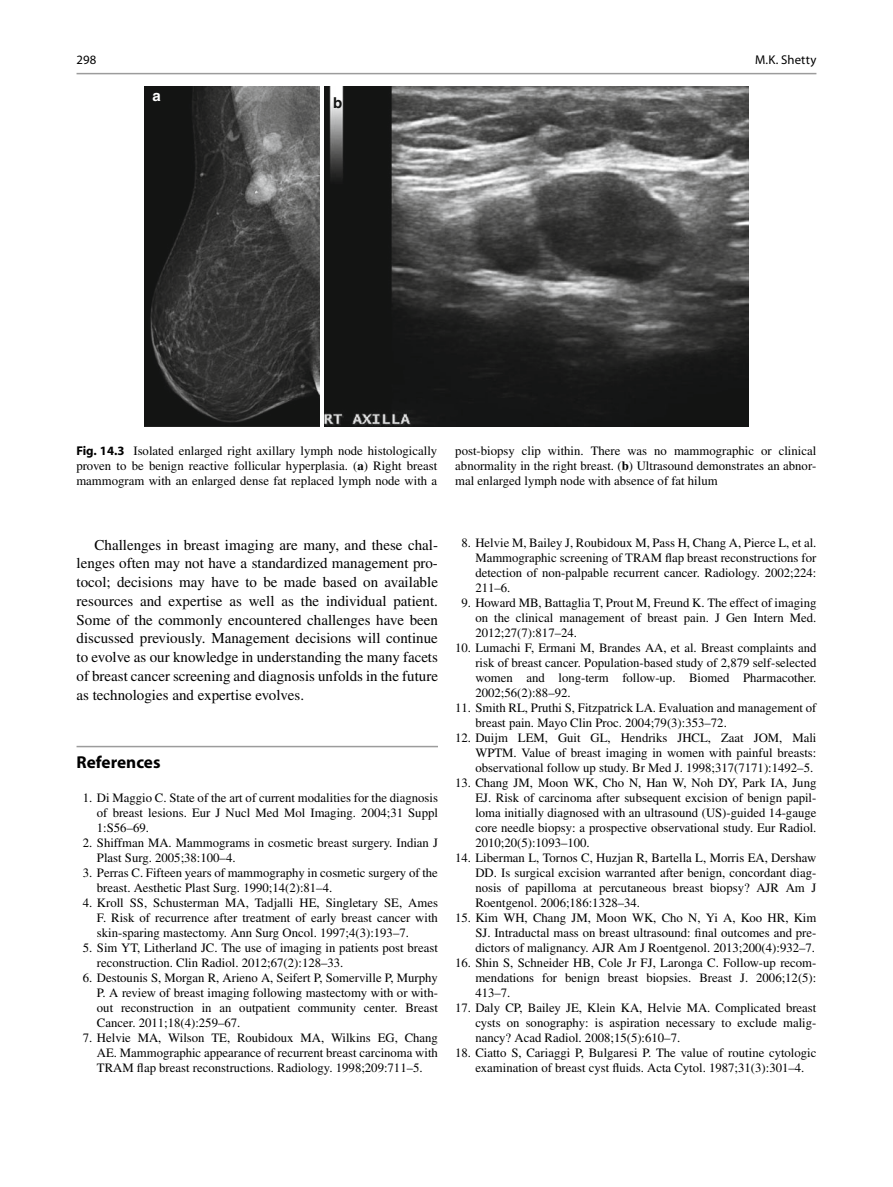
<style>
.page{position:relative;width:893px;height:1187px;background:#fff}
.page>*{position:absolute;margin:0;border:0;box-sizing:border-box;transform-origin:0 0}
.t1{font:700 17.25px "Myriad";color:#000}
.t2{font:15px/18.8px "Times";color:#000;text-align:justify}
.t3{font:700 15px "Helvetica";color:#fff}
.t4{font:700 15px "Helvetica";color:#131413}
.t5{font:12.75px/15px "Times";color:#000;text-align:justify}
.t6{font:12.75px "Myriad";letter-spacing:.01em;color:#000}
.s1{font-family:"Myriad";font-weight:700}
.s2{font-weight:700}
</style>
<div class="page">
<hr style="left:77px;top:745px;width:361px;height:2px;background:#9c9c9c">
<img style="left:144px;top:87px;width:176px;height:339px">
<img style="left:325px;top:87px;width:423px;height:339px">
<hr style="left:77px;top:73px;width:739px;height:1px;background:#9c9c9c">
<p class="t6" style="left:77px;top:55px;width:21px">298</p>
<p class="t3" style="left:153px;top:87px;width:10px">a</p>
<p class="t4" style="left:333px;top:94px;width:11px">b</p>
<p class="t6" style="left:755px;top:55px;width:63px">M.K. Shetty</p>
<p class="t5" style="left:76px;top:444px;width:362px"><span class="s1">Fig. 14.3</span> Isolated enlarged right axillary lymph node histologically proven to be benign reactive follicular hyperplasia. ( <span class="s2">a</span> ) Right breast mammogram with an enlarged dense fat replaced lymph node with a</p>
<p class="t5" style="left:455px;top:444px;width:362px">post-biopsy clip within. There was no mammographic or clinical abnormality in the right breast. ( <span class="s2">b</span> ) Ultrasound demonstrates an abnor&shy;mal enlarged lymph node with absence of fat hilum</p>
<p class="t2" style="left:77px;top:536px;width:363px;text-indent:18px">Challenges in breast imaging are many, and these chal&shy;lenges often may not have a standardized management pro&shy;tocol; decisions may have to be made based on available resources and expertise as well as the individual patient.<br>Some of the commonly encountered challenges have been discussed previously. Management decisions will continue to evolve as our knowledge in understanding the many facets of breast cancer screening and diagnosis unfolds in the future as technologies and expertise evolves.</p>
<h1 class="t1" style="left:77px;top:755px;width:86px">References</h1>
<p class="t5" style="left:97px;top:791px;width:343px;text-indent:-14px">1. Di Maggio C. State of the art of current modalities for the diagnosis of breast lesions. Eur J Nucl Med Mol Imaging. 2004;31 Suppl 1:S56–69.</p>
<p class="t5" style="left:97px;top:836px;width:343px;text-indent:-14px">2. Shiffman MA. Mammograms in cosmetic breast surgery. Indian J<br>Plast Surg. 2005;38:100–4.</p>
<p class="t5" style="left:97px;top:866px;width:343px;text-indent:-14px">3. Perras C. Fifteen years of mammography in cosmetic surgery of the breast. Aesthetic Plast Surg. 1990;14(2):81–4.</p>
<p class="t5" style="left:97px;top:896px;width:343px;text-indent:-14px">4. Kroll SS, Schusterman MA, Tadjalli HE, Singletary SE, Ames F. Risk of recurrence after treatment of early breast cancer with skin-sparing mastectomy. Ann Surg Oncol. 1997;4(3):193–7.</p>
<p class="t5" style="left:97px;top:941px;width:343px;text-indent:-14px">5. Sim YT, Litherland JC. The use of imaging in patients post breast reconstruction. Clin Radiol. 2012;67(2):128–33.</p>
<p class="t5" style="left:97px;top:971px;width:343px;text-indent:-14px">6. Destounis S, Morgan R, Arieno A, Seifert P, Somerville P, Murphy P. A review of breast imaging following mastectomy with or with&shy;out reconstruction in an outpatient community center. Breast Cancer. 2011;18(4):259–67.</p>
<p class="t5" style="left:97px;top:1031px;width:343px;text-indent:-14px">7. Helvie MA, Wilson TE, Roubidoux MA, Wilkins EG, Chang AE. Mammographic appearance of recurrent breast carcinoma with TRAM flap breast reconstructions. Radiology. 1998;209:711–5.</p>
<p class="t5" style="left:475px;top:536px;width:343px;text-indent:-14px">8. Helvie M, Bailey J, Roubidoux M, Pass H, Chang A, Pierce L, et al.<br>Mammographic screening of TRAM flap breast reconstructions for detection of non-palpable recurrent cancer. Radiology. 2002;224:<br>211–6.</p>
<p class="t5" style="left:475px;top:596px;width:343px;text-indent:-14px">9. Howard MB, Battaglia T, Prout M, Freund K. The effect of imaging on the clinical management of breast pain. J Gen Intern Med.<br>2012;27(7):817–24.</p>
<p class="t5" style="left:475px;top:641px;width:343px;text-indent:-20px">10. Lumachi F, Ermani M, Brandes AA, et al. Breast complaints and risk of breast cancer. Population-based study of 2,879 self-selected women and long-term follow-up. Biomed Pharmacother.<br>2002;56(2):88–92.</p>
<p class="t5" style="left:475px;top:701px;width:343px;text-indent:-20px">11. Smith RL, Pruthi S, Fitzpatrick LA. Evaluation and management of breast pain. Mayo Clin Proc. 2004;79(3):353–72.</p>
<p class="t5" style="left:475px;top:731px;width:343px;text-indent:-20px">12. Duijm LEM, Guit GL, Hendriks JHCL, Zaat JOM, Mali WPTM. Value of breast imaging in women with painful breasts: observational follow up study. Br Med J. 1998;317(7171):1492–5.</p>
<p class="t5" style="left:475px;top:776px;width:343px;text-indent:-20px">13. Chang JM, Moon WK, Cho N, Han W, Noh DY, Park IA, Jung EJ. Risk of carcinoma after subsequent excision of benign papil&shy;loma initially diagnosed with an ultrasound (US)-guided 14-gauge core needle biopsy: a prospective observational study. Eur Radiol.<br>2010;20(5):1093–100.</p>
<p class="t5" style="left:475px;top:851px;width:343px;text-indent:-20px">14. Liberman L, Tornos C, Huzjan R, Bartella L, Morris EA, Dershaw DD. Is surgical excision warranted after benign, concordant diag&shy;nosis of papilloma at percutaneous breast biopsy? AJR Am J Roentgenol. 2006;186:1328–34.</p>
<p class="t5" style="left:475px;top:911px;width:343px;text-indent:-20px">15. Kim WH, Chang JM, Moon WK, Cho N, Yi A, Koo HR, Kim SJ. Intraductal mass on breast ultrasound: final outcomes and pre&shy;dictors of malignancy. AJR Am J Roentgenol. 2013;200(4):932–7.</p>
<p class="t5" style="left:475px;top:956px;width:343px;text-indent:-20px">16. Shin S, Schneider HB, Cole Jr FJ, Laronga C. Follow-up recom&shy;mendations for benign breast biopsies. Breast J. 2006;12(5):<br>413–7.</p>
<p class="t5" style="left:475px;top:1001px;width:343px;text-indent:-20px">17. Daly CP, Bailey JE, Klein KA, Helvie MA. Complicated breast cysts on sonography: is aspiration necessary to exclude malig&shy;nancy? Acad Radiol. 2008;15(5):610–7.</p>
<p class="t5" style="left:475px;top:1046px;width:343px;text-indent:-20px">18. Ciatto S, Cariaggi P, Bulgaresi P. The value of routine cytologic examination of breast cyst fluids. Acta Cytol. 1987;31(3):301–4.</p>
</div>
